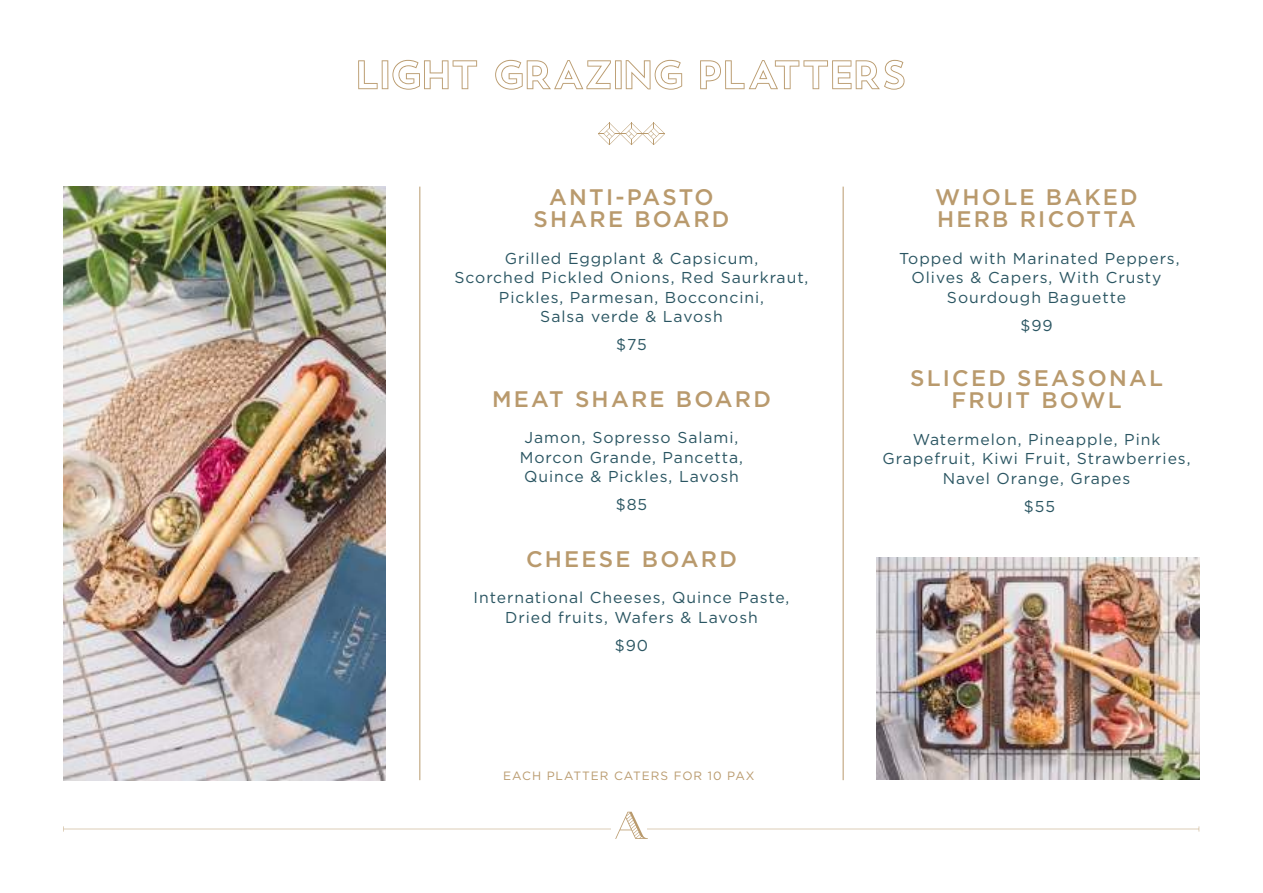
<style>
.page{position:relative;width:1263px;height:893px;background:#fff}
.page>*{position:absolute;margin:0;border:0;box-sizing:border-box;transform-origin:0 0}
.t1{font:51px "The Alcott Headline";letter-spacing:-.025em;color:#b99a6d}
.t2{font:500 22.5px/22.5px "Gotham";letter-spacing:.1em;color:#b99a6d;text-align:center}
.t3{font:15.75px/19.5px "Gotham";letter-spacing:.06em;color:#2a5562;text-align:center}
.t4{font:12px "Gotham";letter-spacing:.08em;color:#b99a6d}
</style>
<div class="page">
<img style="left:64px;top:187px;width:322px;height:593px">
<img style="left:876px;top:558px;width:323px;height:222px">
<svg style="left:63px;top:812px;width:1136px;height:27px"></svg>
<svg style="left:598px;top:122px;width:67px;height:23px"></svg>
<hr style="left:843px;top:187px;width:1px;height:593px;background:#b99a6d">
<hr style="left:420px;top:187px;width:1px;height:593px;background:#b99a6d">
<h1 class="t1" style="left:356px;top:45px;width:553px">LIGHT GRAZING PLATTERS</h1>
<h2 class="t2" style="left:533px;top:185px;width:197px">ANTI-PASTO<br>SHARE BOARD</h2>
<p class="t3" style="left:454px;top:248px;width:355px">Grilled Eggplant &amp; Capsicum,<br>Scorched Pickled Onions, Red Saurkraut,<br>Pickles, Parmesan, Bocconcini,<br>Salsa verde &amp; Lavosh</p>
<p class="t3" style="left:616px;top:334px;width:32px">$75</p>
<h2 class="t2" style="left:492px;top:387px;width:280px">MEAT SHARE BOARD</h2>
<p class="t3" style="left:520px;top:427px;width:225px;text-align:left">Jamon, Sopresso Salami,<br>Morcon Grande, Pancetta,<br>Quince &amp; Pickles, Lavosh</p>
<p class="t3" style="left:616px;top:494px;width:33px">$85</p>
<h2 class="t2" style="left:526px;top:547px;width:212px">CHEESE BOARD</h2>
<p class="t3" style="left:473px;top:588px;width:317px">International Cheeses, Quince Paste,<br>Dried fruits, Wafers &amp; Lavosh</p>
<p class="t3" style="left:615px;top:635px;width:35px">$90</p>
<p class="t4" style="left:503px;top:768px;width:253px">EACH PLATTER CATERS FOR 10 PAX</p>
<h2 class="t2" style="left:935px;top:185px;width:204px;text-align:left">WHOLE BAKED<br>HERB RICOTTA</h2>
<p class="t3" style="left:899px;top:248px;width:282px">Topped with Marinated Peppers,<br>Olives &amp; Capers, With Crusty<br>Sourdough Baguette</p>
<p class="t3" style="left:1020px;top:315px;width:34px">$99</p>
<h2 class="t2" style="left:910px;top:366px;width:254px">SLICED SEASONAL<br>FRUIT BOWL</h2>
<p class="t3" style="left:882px;top:429px;width:310px">Watermelon, Pineapple, Pink<br>Grapefruit, Kiwi Fruit, Strawberries,<br>Navel Orange, Grapes</p>
<p class="t3" style="left:1024px;top:496px;width:33px">$55</p>
</div>
